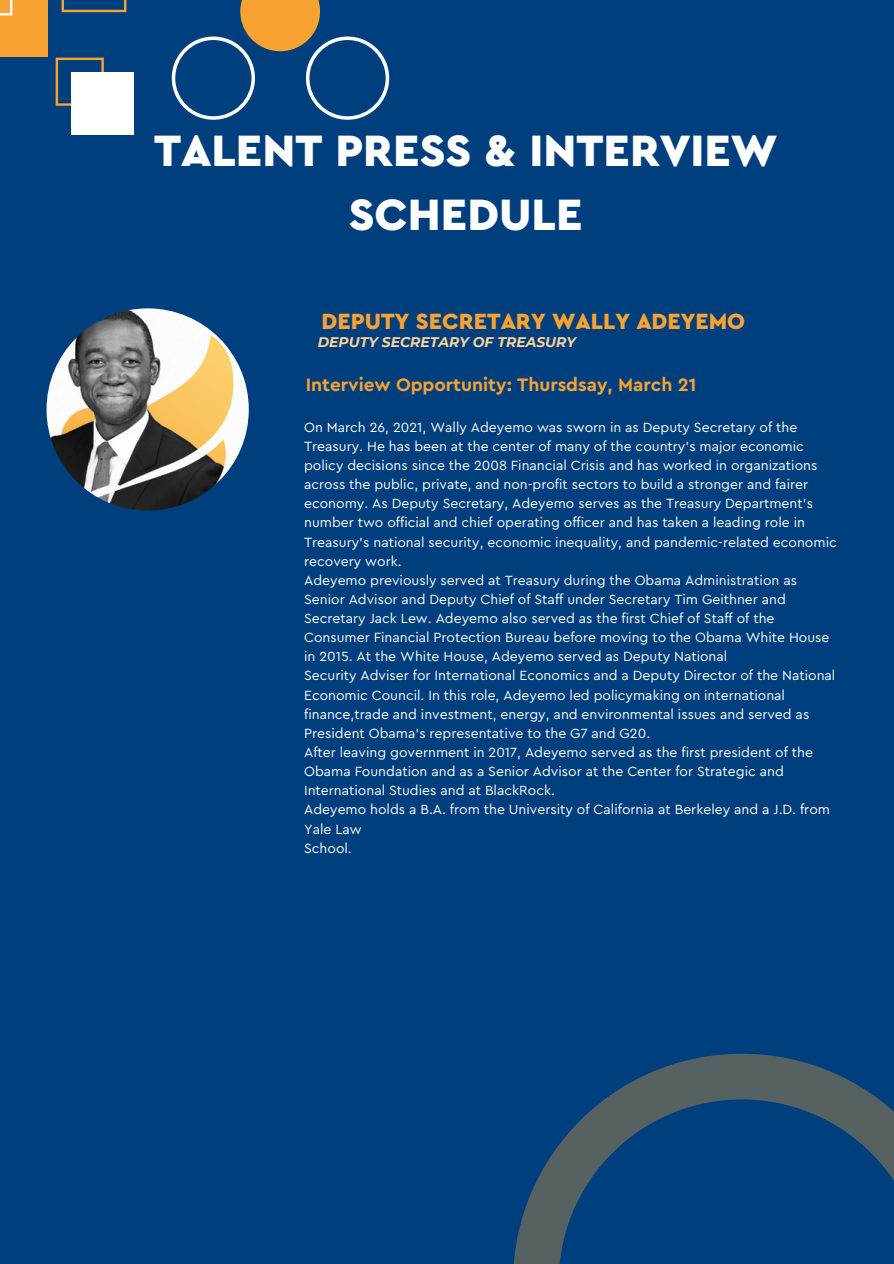
<style>
.page{position:relative;width:894px;height:1264px;background:#fff}
.page>*{position:absolute;margin:0;border:0;box-sizing:border-box;transform-origin:0 0}
.t1{font:900 45.9px/64.3px "Cera Pro";color:#fefeff;text-align:center}
.t2{font:900 23.1px "Cera Pro";color:#f8a232}
.t3{font:700 18.9px "Cera Pro";color:#f8a232}
.t4{font:13.95px/19.2px "Cera Pro";color:#fefeff}
.t5{font:italic 700 13.95px "Montserrat";color:#ffd699}
</style>
<div class="page">
<div style="left:0;top:0;width:893px;height:1263px;background:#003f7d"></div>
<svg style="left:513px;top:1053px;width:380px;height:210px"></svg>
<svg style="left:172px;top:0;width:217px;height:120px"></svg>
<div style="left:0;top:0;width:48px;height:57px;background:#f8a232"></div>
<svg style="left:62px;top:0;width:64px;height:12px"></svg>
<svg style="left:56px;top:58px;width:48px;height:48px"></svg>
<svg style="left:0;top:0;width:12px;height:15px"></svg>
<div style="left:71px;top:72px;width:63px;height:62px;background:#fff"></div>
<img style="left:47px;top:308px;width:202px;height:202px;border-radius:50%">
<p class="t1" style="left:154px;top:119px;width:625px">TALENT PRESS &amp; INTERVIEW<br>SCHEDULE</p>
<p class="t2" style="left:321px;top:310px;width:425px">DEPUTY SECRETARY WALLY ADEYEMO</p>
<p class="t5" style="left:317px;top:334px;width:260px">DEPUTY SECRETARY OF TREASURY</p>
<p class="t3" style="left:305px;top:375px;width:392px">Interview Opportunity: Thursdsay, March 21</p>
<h1 class="t4" style="left:304px;top:418px;width:534px">On March 26, 2021, Wally Adeyemo was sworn in as Deputy Secretary of the Treasury. He has been at the center of many of the country’s major economic policy decisions since the 2008 Financial Crisis and has worked in organizations across the public, private, and non-profit sectors to build a stronger and fairer economy. As Deputy Secretary, Adeyemo serves as the Treasury Department’s number two official and chief operating officer and has taken a leading role in Treasury’s national security, economic inequality, and pandemic-related economic recovery work.</h1>
<p class="t4" style="left:304px;top:571px;width:527px">Adeyemo previously served at Treasury during the Obama Administration as Senior Advisor and Deputy Chief of Staff under Secretary Tim Geithner and Secretary Jack Lew. Adeyemo also served as the first Chief of Staff of the Consumer Financial Protection Bureau before moving to the Obama White House in 2015. At the White House, Adeyemo served as Deputy National</p>
<h2 class="t4" style="left:304px;top:666px;width:532px">Security Adviser for International Economics and a Deputy Director of the National Economic Council. In this role, Adeyemo led policymaking on international finance,trade and investment, energy, and environmental issues and served as President Obama’s representative to the G7 and G20.</h2>
<h4 class="t4" style="left:304px;top:743px;width:510px">After leaving government in 2017, Adeyemo served as the first president of the<br>Obama Foundation and as a Senior Advisor at the Center for Strategic and<br>International Studies and at BlackRock.</h4>
<h3 class="t4" style="left:304px;top:800px;width:527px">Adeyemo holds a B.A. from the University of California at Berkeley and a J.D. from<br>Yale Law</h3>
<p class="t4" style="left:304px;top:838px;width:49px">School.</p>
</div>
